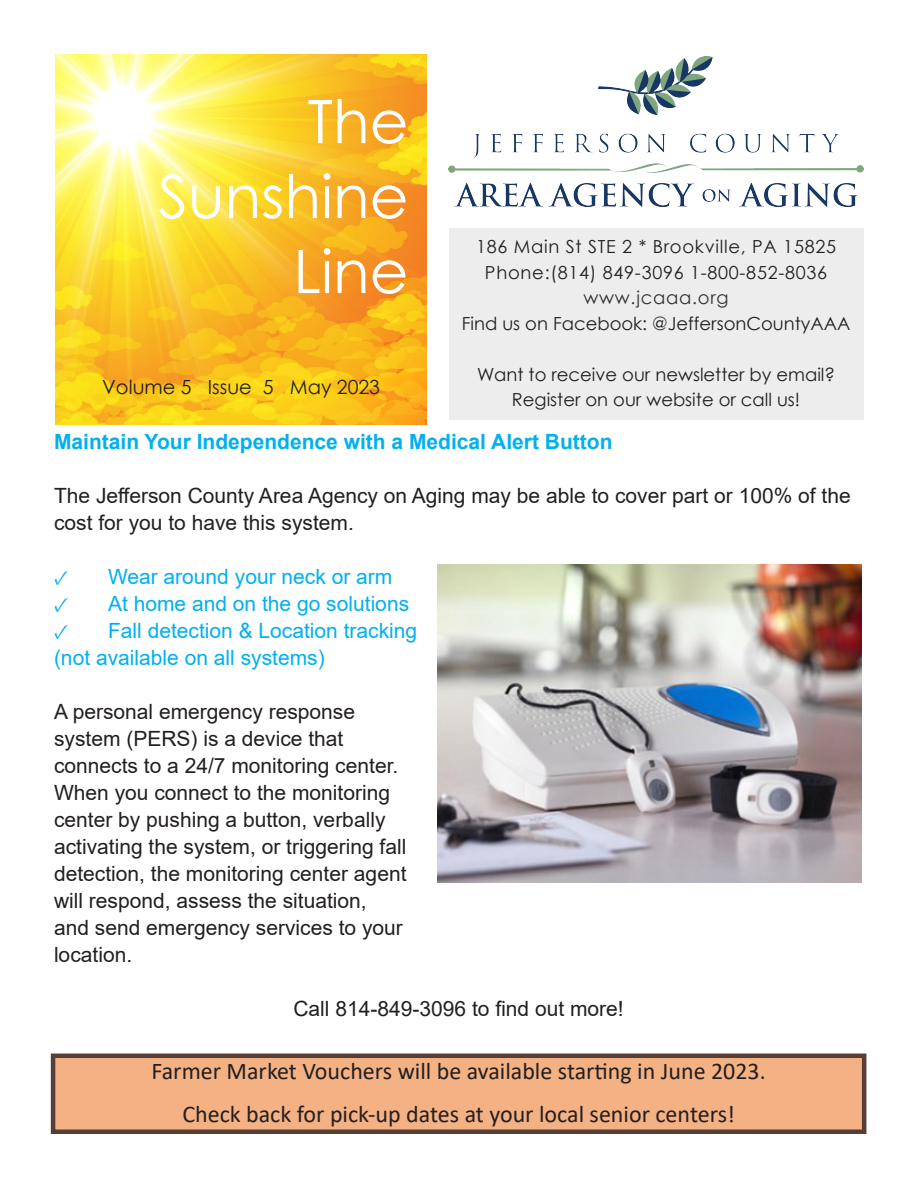
<style>
.page{position:relative;width:918px;height:1188px;background:#fff}
.page>*{position:absolute;margin:0;border:0;box-sizing:border-box;transform-origin:0 0}
.t1{font:60px "Century Gothic";color:#fff}
.t2{font:24px "Calibri";color:#231f20}
.t3{font:21px/27px "Arial";color:#231f20}
.t4{font:21px/27px "Arial";color:#00b0f0}
.t5{font:700 21px "Arial";color:#00b0f0}
.t6{font:19.5px "Century Gothic";color:#231f20}
.t7{font:18px "Century Gothic";color:#231f20}
.t8{font:18px "Century Gothic";letter-spacing:.04em;color:#231f20}
.t9{font:18px "Century Gothic";letter-spacing:.04em;color:#333}
.s1{font-family:"Minion Pro"}
</style>
<div class="page">
<img style="left:448px;top:56px;width:416px;height:151px">
<img style="left:56px;top:54px;width:370px;height:370px">
<div style="left:449px;top:229px;width:414px;height:191px;background:#ededed"></div>
<img style="left:437px;top:564px;width:425px;height:319px">
<div style="left:53px;top:1056px;width:811px;height:76px;background:#f4b183"></div>
<div style="left:51px;top:1054px;width:815px;height:80px;border:4px solid #583f36"></div>
<p class="t1" style="left:307px;top:80px;width:103px">The</p>
<p class="t1" style="left:158px;top:155px;width:252px">Sunshine</p>
<p class="t1" style="left:293px;top:230px;width:117px">Line</p>
<p class="t8" style="left:476px;top:234px;width:361px">186 Main St STE 2 * Brookville, PA 15825</p>
<p class="t8" style="left:485px;top:259px;width:344px">Phone:(814) 849-3096 1-800-852-8036</p>
<p class="t9" style="left:584px;top:285px;width:146px">www.jcaaa.org</p>
<p class="t7" style="left:462px;top:310px;width:390px">Find us on Facebook: @JeffersonCountyAAA</p>
<p class="t7" style="left:477px;top:361px;width:360px">Want to receive our newsletter by email?</p>
<p class="t7" style="left:512px;top:387px;width:290px">Register on our website or call us!</p>
<p class="t5" style="left:54px;top:427px;width:560px">Maintain Your Independence with a Medical Alert Button</p>
<p class="t3" style="left:54px;top:482px;width:798px">The Jefferson County Area Agency on Aging may be able to cover part or 100% of the cost for you to have this system.</p>
<p class="t4" style="left:54px;top:563px;width:340px"><span class="s1">✓</span> Wear around your neck or arm</p>
<p class="t4" style="left:54px;top:590px;width:357px"><span class="s1">✓</span> At home and on the go solutions</p>
<p class="t4" style="left:54px;top:617px;width:365px"><span class="s1">✓</span> Fall detection &amp; Location tracking (not available on all systems)</p>
<p class="t3" style="left:54px;top:698px;width:354px">A personal emergency response system (PERS) is a device that connects to a 24/7 monitoring center.<br>When you connect to the monitoring center by pushing a button, verbally activating the system, or triggering fall detection, the monitoring center agent will respond, assess the situation, and send emergency services to your location.</p>
<p class="t3" style="left:293px;top:995px;width:332px">Call 814-849-3096 to find out more!</p>
<p class="t6" style="left:102px;top:373px;width:279px">Volume 5 Issue 5 May 2023</p>
<p class="t2" style="left:151px;top:1054px;width:616px">Farmer Market Vouchers will be available starting in June 2023.</p>
<p class="t2" style="left:182px;top:1097px;width:554px">Check back for pick-up dates at your local senior centers!</p>
</div>
